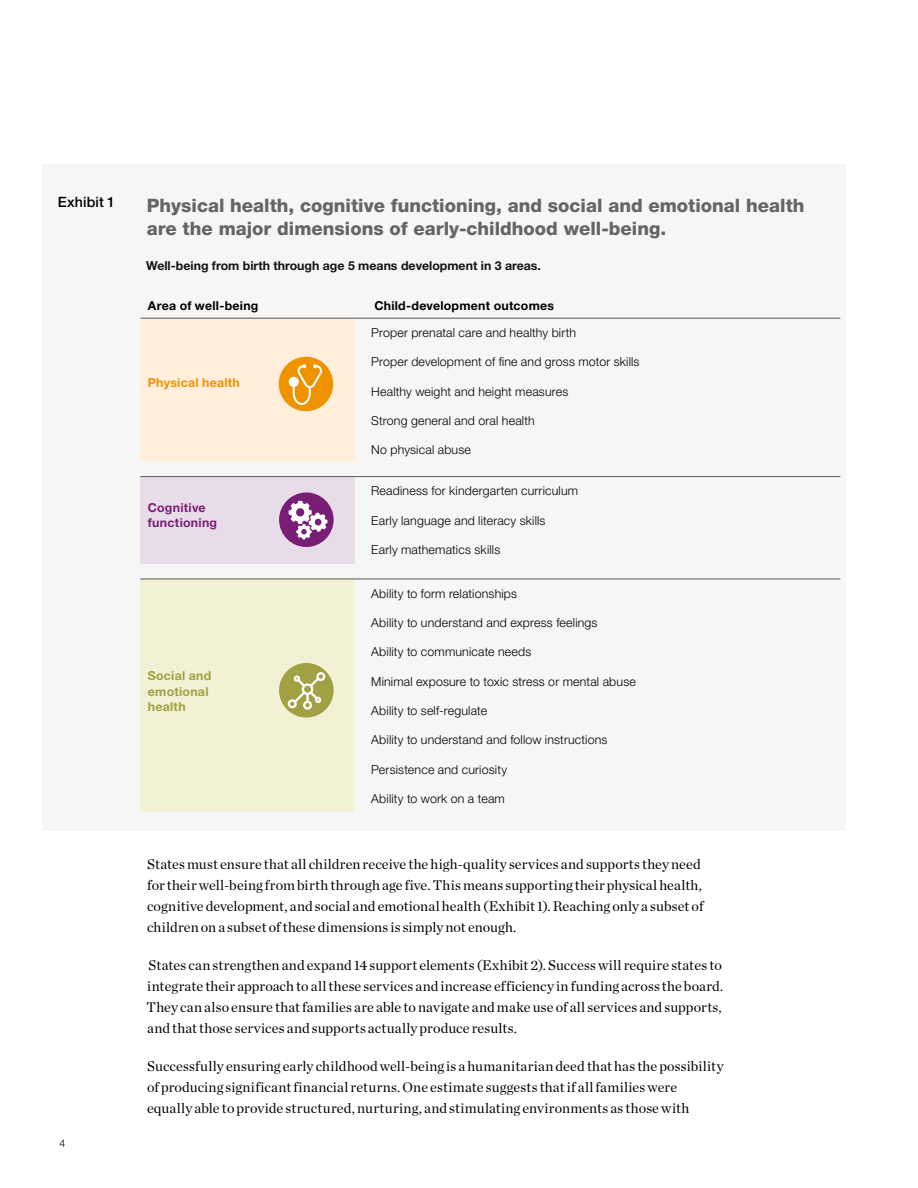
<style>
.page{position:relative;width:918px;height:1188px;background:#fff}
.page>*{position:absolute;margin:0;border:0;box-sizing:border-box;transform-origin:0 0}
.t1{font:800 18.45px/23.1px "Helvetica Neue LT Std";color:#646567}
.t2{font:14.25px/21px "Chronicle Deck";letter-spacing:.01em;color:#000}
.t3{font:500 14.25px "Helvetica Neue LT Std";letter-spacing:.01em;color:#000}
.t4{font:300 12.3px "Helvetica Neue LT Std";letter-spacing:.015em;color:#000}
.t5{font:700 12.3px "Helvetica Neue LT Std";color:#111211}
.t6{font:700 12.3px "Helvetica Neue LT Std";letter-spacing:.02em;color:#000}
.t7{font:700 12.3px/15.5px "Helvetica Neue LT Std";letter-spacing:.025em;color:#a1a042}
.t8{font:700 12.3px/15.5px "Helvetica Neue LT Std";letter-spacing:.02em;color:#791e76}
.t9{font:700 12.3px "Helvetica Neue LT Std";letter-spacing:.02em;color:#ef9200}
.t10{font:300 10.5px "Helvetica Neue LT Std";color:#000}
</style>
<div class="page">
<div style="left:42px;top:164px;width:804px;height:666px;background:#f6f6f6"></div>
<div style="left:140px;top:318px;width:215px;height:143px;background:#feeedb"></div>
<hr style="left:141px;top:318px;width:699px;height:1px;background:#58585a">
<div style="left:140px;top:477px;width:215px;height:87px;background:#e7dce8"></div>
<hr style="left:141px;top:476px;width:699px;height:1px;background:#58585a">
<div style="left:140px;top:579px;width:215px;height:233px;background:#f2f1d5"></div>
<hr style="left:141px;top:579px;width:699px;height:1px;background:#58585a">
<div style="left:279px;top:492px;width:55px;height:55px;background:#791e76;border-radius:50%"></div>
<div style="left:279px;top:663px;width:55px;height:55px;background:#a1a042;border-radius:50%"></div>
<svg style="left:289px;top:501px;width:39px;height:38px"></svg>
<svg style="left:287px;top:672px;width:39px;height:38px"></svg>
<div style="left:279px;top:357px;width:54px;height:54px;background:#ef9200;border-radius:50%"></div>
<svg style="left:289px;top:364px;width:33px;height:41px"></svg>
<p class="t3" style="left:58px;top:194px;width:59px">Exhibit 1</p>
<p class="t10" style="left:60px;top:1137px;width:7px">4</p>
<p class="t1" style="left:147px;top:194px;width:659px">Physical health, cognitive functioning, and social and emotional health are the major dimensions of early-childhood well-being.</p>
<p class="t5" style="left:146px;top:258px;width:396px">Well-being from birth through age 5 means development in 3 areas.</p>
<p class="t6" style="left:374px;top:298px;width:181px">Child-development outcomes</p>
<p class="t6" style="left:148px;top:298px;width:112px">Area of well-being</p>
<p class="t9" style="left:148px;top:375px;width:94px">Physical health</p>
<p class="t8" style="left:148px;top:499px;width:71px">Cognitive functioning</p>
<p class="t7" style="left:148px;top:668px;width:65px">Social and emotional health</p>
<p class="t4" style="left:371px;top:325px;width:206px">Proper prenatal care and healthy birth</p>
<p class="t4" style="left:371px;top:354px;width:270px">Proper development of fine and gross motor skills</p>
<p class="t4" style="left:371px;top:384px;width:199px">Healthy weight and height measures</p>
<p class="t4" style="left:371px;top:413px;width:165px">Strong general and oral health</p>
<p class="t4" style="left:371px;top:442px;width:101px">No physical abuse</p>
<p class="t4" style="left:371px;top:484px;width:208px">Readiness for kindergarten curriculum</p>
<p class="t4" style="left:371px;top:513px;width:176px">Early language and literacy skills</p>
<p class="t4" style="left:371px;top:542px;width:131px">Early mathematics skills</p>
<p class="t4" style="left:371px;top:586px;width:147px">Ability to form relationships</p>
<p class="t4" style="left:371px;top:615px;width:228px">Ability to understand and express feelings</p>
<p class="t4" style="left:371px;top:645px;width:162px">Ability to communicate needs</p>
<p class="t4" style="left:371px;top:674px;width:266px">Minimal exposure to toxic stress or mental abuse</p>
<p class="t4" style="left:371px;top:703px;width:117px">Ability to self-regulate</p>
<p class="t4" style="left:371px;top:733px;width:238px">Ability to understand and follow instructions</p>
<p class="t4" style="left:371px;top:762px;width:137px">Persistence and curiosity</p>
<p class="t4" style="left:371px;top:791px;width:135px">Ability to work on a team</p>
<p class="t2" style="left:147px;top:853px;width:558px">States must ensure that all children receive the high-quality services and supports they need for their well-being from birth through age five. This means supporting their physical health, cognitive development, and social and emotional health (Exhibit 1). Reaching only a subset of children on a subset of these dimensions is simply not enough.</p>
<p class="t2" style="left:147px;top:954px;width:578px;text-align:justify">States can strengthen and expand 14 support elements (Exhibit 2). Success will require states to integrate their approach to all these services and increase efficiency in funding across the board.<br>They can also ensure that families are able to navigate and make use of all services and supports, and that those services and supports actually produce results.</p>
<p class="t2" style="left:147px;top:1055px;width:578px">Successfully ensuring early childhood well-being is a humanitarian deed that has the possibility of producing significant financial returns. One estimate suggests that if all families were equally able to provide structured, nurturing, and stimulating environments as those with</p>
</div>
